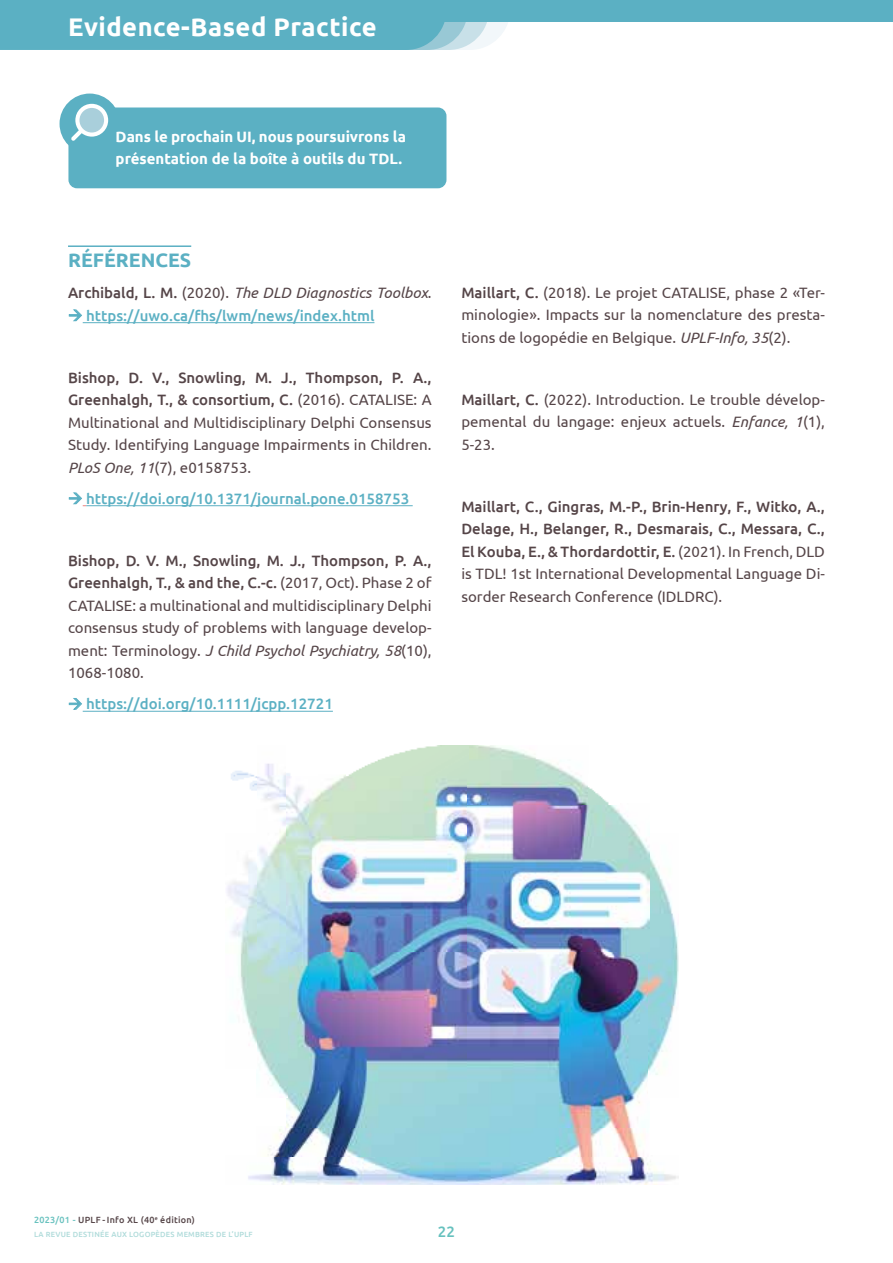
<style>
.page{position:relative;width:893px;height:1263px;background:#fff}
.page>*{position:absolute;margin:0;border:0;box-sizing:border-box;transform-origin:0 0}
.t1{font:700 25.5px "Ubuntu";letter-spacing:.02em;color:#fff}
.t2{font:700 19.5px "Ubuntu";color:#5bb0c3}
.t3{font:15px/22.5px "Ubuntu";color:#554548;text-align:justify}
.t4{font:500 15px/22.5px "Ubuntu";color:#554548;text-align:justify}
.t5{font:500 15px "Ubuntu";color:#5bb0c3}
.t6{font:700 15px/22.5px "Ubuntu";color:#fff}
.t7{font:italic 15px "Ubuntu";color:#554548}
.t8{font:500 15px "Ubuntu";color:#66c1be}
.t9{font:500 9px "Ubuntu";letter-spacing:.03em;color:#554548}
.t10{font:500 7.5px "Ubuntu";letter-spacing:.03em;color:#afdbda}
.s1{font-weight:500;font-style:normal}
.s2{font-style:normal}
.s3{font-weight:500}
.s4{font-style:italic}
.s5{font-weight:400}
.s6{color:#66c1be}
</style>
<div class="page">
<div style="left:68px;top:107px;width:378px;height:81px;background:#5bb0c3;border-radius:9px"></div>
<div style="left:60px;top:94px;width:60px;height:60px;background:#5bb0c3;border-radius:50%"></div>
<svg style="left:71px;top:104px;width:37px;height:37px"></svg>
<hr style="left:83px;top:322px;width:291px;height:1px;background:#5bb0c3">
<hr style="left:86px;top:505px;width:327px;height:1px;background:#5bb0c3">
<hr style="left:83px;top:711px;width:250px;height:1px;background:#5bb0c3">
<hr style="left:68px;top:245px;width:123px;height:2px;background:#5bb0c3">
<img style="left:248px;top:1156px;width:431px;height:29px">
<img style="left:267px;top:1127px;width:377px;height:29px">
<img style="left:286px;top:951px;width:363px;height:176px">
<img style="left:257px;top:763px;width:30px;height:334px">
<img style="left:649px;top:850px;width:30px;height:225px">
<img style="left:227px;top:857px;width:30px;height:187px">
<img style="left:286px;top:774px;width:182px;height:177px">
<img style="left:468px;top:804px;width:181px;height:147px">
<img style="left:231px;top:771px;width:26px;height:20px">
<img style="left:468px;top:745px;width:120px;height:59px">
<img style="left:588px;top:787px;width:21px;height:17px">
<img style="left:286px;top:763px;width:31px;height:12px">
<img style="left:347px;top:745px;width:121px;height:30px">
<div style="left:0;top:0;width:893px;height:21px;background:#5bb0c3"></div>
<svg style="left:0;top:21px;width:510px;height:29px;background:#6bb7c8"></svg>
<h1 class="t1" style="left:68px;top:11px;width:310px">Evidence-Based Practice</h1>
<p class="t6" style="left:116px;top:125px;width:292px">Dans le prochain UI, nous poursuivrons la présentation de la boîte à outils du TDL.</p>
<h2 class="t2" style="left:68px;top:248px;width:125px">RÉFÉRENCES</h2>
<p class="t7" style="left:68px;top:284px;width:365px"><span class="s1">Archibald, L. M.</span> <span class="s2">(2020).</span> The DLD Diagnostics Toolbox<span class="s2">.</span></p>
<p class="t5" style="left:68px;top:306px;width:308px">→ https://uwo.ca/fhs/lwm/news/index.html</p>
<p class="t3" style="left:68px;top:366px;width:365px"><span class="s3">Bishop, D. V., Snowling, M. J., Thompson, P. A., Greenhalgh, T., &amp; consortium, C.</span> (2016). CATALISE: A Multinational and Multidisciplinary Delphi Consensus Study. Identifying Language Impairments in Children.<br><span class="s4">PLoS One, 11</span>(7), e0158753.</p>
<p class="t5" style="left:68px;top:489px;width:343px">→ https://doi.org/10.1371/journal.pone.0158753</p>
<p class="t3" style="left:68px;top:549px;width:365px"><span class="s3">Bishop, D. V. M., Snowling, M. J., Thompson, P. A., Greenhalgh, T., &amp; and the, C.-c.</span> (2017, Oct). Phase 2 of CATALISE: a multinational and multidisciplinary Delphi consensus study of problems with language develop&shy;ment: Terminology. <span class="s4">J Child Psychol Psychiatry, 58</span>(10), 1068-1080.</p>
<p class="t5" style="left:68px;top:694px;width:266px">→ https://doi.org/10.1111/jcpp.12721</p>
<p class="t3" style="left:461px;top:281px;width:365px"><span class="s3">Maillart, C.</span> (2018). Le projet CATALISE, phase 2 «Ter&shy;minologie». Impacts sur la nomenclature des presta&shy;tions de logopédie en Belgique. <span class="s4">UPLF-Info, 35</span>(2).</p>
<p class="t3" style="left:461px;top:388px;width:365px"><span class="s3">Maillart, C.</span> (2022). Introduction. Le trouble dévelop&shy;pemental du langage: enjeux actuels. <span class="s4">Enfance, 1</span>(1), 5-23.</p>
<p class="t4" style="left:461px;top:495px;width:365px">Maillart, C., Gingras, M.-P., Brin-Henry, F., Witko, A., Delage, H., Belanger, R., Desmarais, C., Messara, C., El Kouba, E., &amp; Thordardottir, E. <span class="s5">(2021). In French, DLD is TDL! 1st International Developmental Language Di&shy;sorder Research Conference (IDLDRC).</span></p>
<p class="t9" style="left:34px;top:1214px;width:162px"><span class="s6">2023/01 -</span> UPLF - Info XL (40<sup>e</sup> édition)</p>
<p class="t10" style="left:34px;top:1230px;width:220px">LA REVUE DESTINÉE AUX LOGOPÈDES MEMBRES DE L’UPLF</p>
<p class="t8" style="left:438px;top:1222px;width:19px">22</p>
</div>
